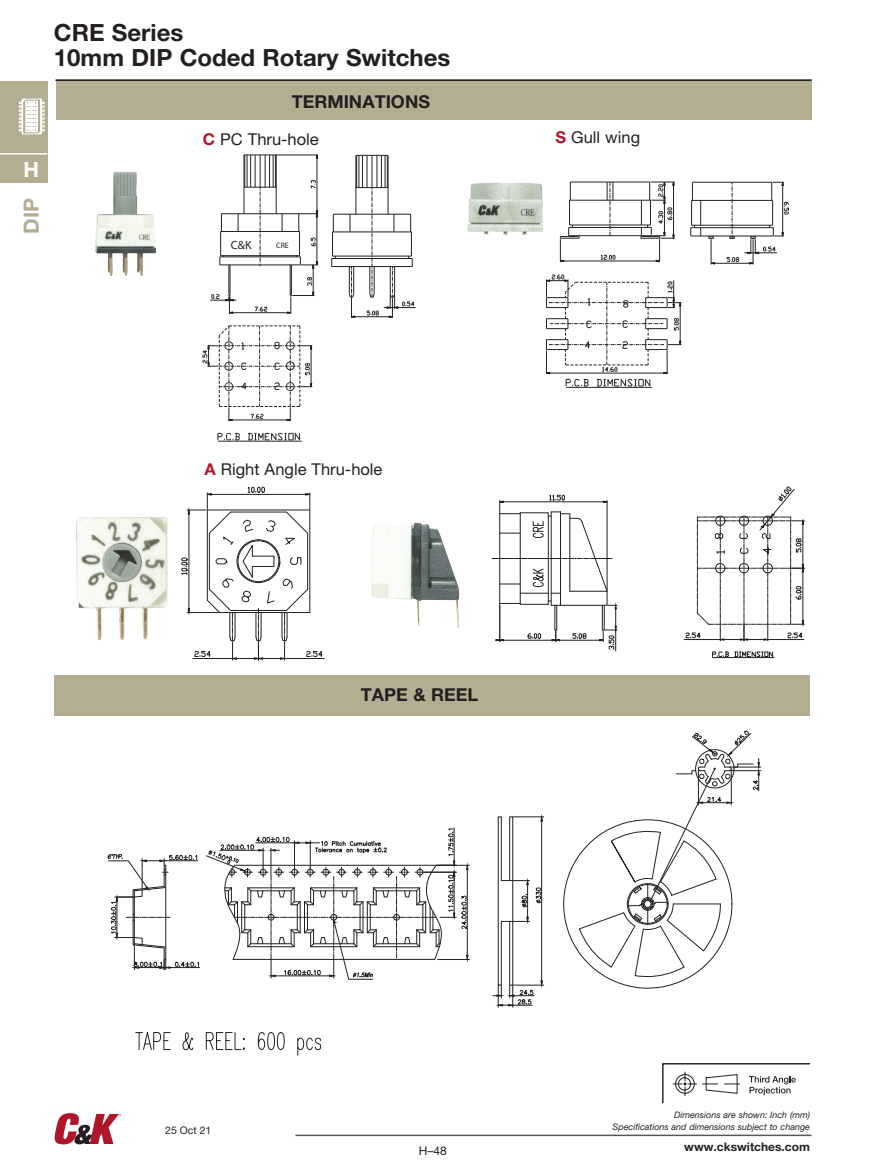
<style>
.page{position:relative;width:891px;height:1175px;background:#fff}
.page>*{position:absolute;margin:0;border:0;box-sizing:border-box;transform-origin:0 0}
.Page_head_left{font:700 23.7px "Helvetica Neue LT Std";color:#231f20}
.t1{font:700 21px "Helvetica Neue LT Std";color:#b3ad92}
.t2{font:700 21px "Helvetica Neue LT Std";color:#fff}
.Category_head_-_blk{font:700 17.85px "Helvetica Neue LT Std";color:#231f20}
.t3{font:16.35px "Helvetica Neue LT Std";color:#231f20}
.t4{font:12px "Helvetica Neue LT Std";color:#231f20}
.footer-url{font:700 11.85px "Helvetica Neue LT Std";color:#231f20}
.t5{font:11.85px "Myriad Pro";color:#222226}
.t6{font:10.5px "Helvetica Neue LT Std";color:#231f20}
.footer-dim{font:italic 8.85px/11.9px "Helvetica Neue LT Std";color:#231f20;text-align:right}
.t7{font:7.8px "Myriad Pro";color:#222226}
.s1{font-weight:700;color:#ae172b}
</style>
<div class="page">
<div style="left:0;top:81px;width:47px;height:101px;background:#b3ad92"></div>
<svg style="left:19px;top:99px;width:26px;height:35px"></svg>
<hr style="left:0;top:153px;width:47px;height:1px;background:#fff">
<svg style="left:662px;top:1063px;width:148px;height:40px"></svg>
<hr style="left:296px;top:1134px;width:516px;height:2px;background:#57585a">
<svg style="left:55px;top:1113px;width:66px;height:31px"></svg>
<div style="left:56px;top:79px;width:756px;height:40px;background:#b3ad92"></div>
<hr style="left:56px;top:80px;width:756px;height:1px;background:#231f20">
<svg style="left:220px;top:214px;width:4px;height:51px"></svg>
<hr style="left:229px;top:265px;width:1px;height:30px;background:#222226">
<hr style="left:230px;top:265px;width:1px;height:30px;background:#222226">
<svg style="left:238px;top:214px;width:1px;height:17px"></svg>
<hr style="left:244px;top:155px;width:1px;height:59px;background:#222226">
<hr style="left:245px;top:155px;width:1px;height:32px;background:#222226">
<hr style="left:247px;top:155px;width:1px;height:32px;background:#222226">
<hr style="left:250px;top:155px;width:1px;height:32px;background:#222226">
<hr style="left:255px;top:155px;width:1px;height:32px;background:#222226">
<hr style="left:260px;top:155px;width:1px;height:34px;background:#222226">
<svg style="left:260px;top:190px;width:1px;height:75px"></svg>
<hr style="left:265px;top:155px;width:1px;height:32px;background:#222226">
<hr style="left:269px;top:155px;width:1px;height:32px;background:#222226">
<hr style="left:273px;top:155px;width:1px;height:32px;background:#222226">
<hr style="left:275px;top:155px;width:1px;height:32px;background:#222226">
<hr style="left:276px;top:155px;width:1px;height:59px;background:#222226">
<hr style="left:233px;top:312px;width:55px;height:1px;background:#222226">
<hr style="left:317px;top:158px;width:1px;height:52px;background:#222226">
<hr style="left:220px;top:265px;width:80px;height:1px;background:#222226">
<hr style="left:356px;top:155px;width:32px;height:1px;background:#222226">
<hr style="left:220px;top:256px;width:80px;height:1px;background:#222226">
<hr style="left:221px;top:255px;width:79px;height:1px;background:#222226">
<svg style="left:210px;top:294px;width:26px;height:20px"></svg>
<hr style="left:221px;top:231px;width:79px;height:1px;background:#222226">
<hr style="left:356px;top:187px;width:32px;height:1px;background:#222226">
<hr style="left:221px;top:213px;width:97px;height:1px;background:#222226">
<hr style="left:333px;top:214px;width:78px;height:1px;background:#222226">
<hr style="left:244px;top:187px;width:32px;height:1px;background:#222226">
<svg style="left:311px;top:180px;width:5px;height:8px"></svg>
<hr style="left:333px;top:232px;width:78px;height:1px;background:#222226">
<svg style="left:255px;top:307px;width:13px;height:5px"></svg>
<svg style="left:282px;top:210px;width:36px;height:104px"></svg>
<hr style="left:333px;top:256px;width:78px;height:1px;background:#222226">
<hr style="left:332px;top:258px;width:80px;height:1px;background:#222226">
<hr style="left:244px;top:155px;width:74px;height:1px;background:#222226">
<hr style="left:218px;top:441px;width:84px;height:1px;background:#222226">
<hr style="left:332px;top:266px;width:80px;height:1px;background:#222226">
<svg style="left:331px;top:214px;width:5px;height:52px"></svg>
<svg style="left:350px;top:214px;width:1px;height:18px"></svg>
<hr style="left:356px;top:155px;width:1px;height:59px;background:#222226">
<hr style="left:359px;top:155px;width:1px;height:33px;background:#222226">
<hr style="left:362px;top:155px;width:1px;height:33px;background:#222226">
<hr style="left:355px;top:316px;width:34px;height:1px;background:#222226">
<hr style="left:367px;top:155px;width:1px;height:33px;background:#222226">
<hr style="left:372px;top:155px;width:1px;height:34px;background:#222226">
<hr style="left:377px;top:155px;width:1px;height:33px;background:#222226">
<hr style="left:381px;top:155px;width:1px;height:33px;background:#222226">
<hr style="left:385px;top:155px;width:1px;height:33px;background:#222226">
<svg style="left:349px;top:267px;width:6px;height:51px"></svg>
<hr style="left:387px;top:155px;width:1px;height:33px;background:#222226">
<hr style="left:388px;top:155px;width:1px;height:59px;background:#222226">
<svg style="left:367px;top:190px;width:49px;height:128px"></svg>
<svg style="left:218px;top:433px;width:22px;height:7px"></svg>
<svg style="left:248px;top:433px;width:52px;height:7px"></svg>
<svg style="left:203px;top:325px;width:109px;height:96px"></svg>
<div style="left:286px;top:362px;width:8px;height:8px;border:1px solid #222226;border-radius:50%"></div>
<div style="left:54px;top:675px;width:756px;height:40px;background:#b3ad92"></div>
<hr style="left:285px;top:658px;width:39px;height:1px;background:#231f20">
<svg style="left:181px;top:486px;width:142px;height:174px"></svg>
<div style="left:237px;top:539px;width:43px;height:44px;border:1px solid #231f20;border-radius:50%"></div>
<div style="left:238px;top:540px;width:41px;height:42px;border:1px solid #231f20;border-radius:50%"></div>
<hr style="left:170px;top:967px;width:30px;height:1px;background:#231f20">
<svg style="left:206px;top:828px;width:263px;height:151px"></svg>
<svg style="left:108px;top:854px;width:91px;height:115px"></svg>
<hr style="left:513px;top:816px;width:31px;height:1px;background:#231f20">
<hr style="left:513px;top:984px;width:31px;height:1px;background:#231f20">
<svg style="left:493px;top:814px;width:50px;height:193px"></svg>
<hr style="left:730px;top:766px;width:31px;height:1px;background:#231f20">
<hr style="left:730px;top:770px;width:31px;height:1px;background:#231f20">
<svg style="left:563px;top:730px;width:197px;height:258px"></svg>
<svg style="left:136px;top:1032px;width:35px;height:18px"></svg>
<svg style="left:183px;top:1032px;width:10px;height:18px"></svg>
<svg style="left:206px;top:1032px;width:39px;height:18px"></svg>
<svg style="left:258px;top:1032px;width:27px;height:18px"></svg>
<svg style="left:297px;top:1037px;width:24px;height:18px"></svg>
<svg style="left:607px;top:183px;width:7px;height:52px"></svg>
<hr style="left:564px;top:261px;width:92px;height:1px;background:#222226">
<svg style="left:601px;top:255px;width:15px;height:5px"></svg>
<svg style="left:563px;top:182px;width:17px;height:80px"></svg>
<hr style="left:569px;top:235px;width:82px;height:1px;background:#222226">
<hr style="left:569px;top:227px;width:82px;height:1px;background:#222226">
<hr style="left:570px;top:225px;width:80px;height:1px;background:#222226">
<hr style="left:692px;top:182px;width:80px;height:1px;background:#222226">
<hr style="left:570px;top:200px;width:80px;height:1px;background:#222226">
<hr style="left:692px;top:200px;width:81px;height:1px;background:#222226">
<hr style="left:570px;top:182px;width:80px;height:1px;background:#222226">
<svg style="left:641px;top:181px;width:34px;height:81px"></svg>
<hr style="left:692px;top:225px;width:81px;height:1px;background:#222226">
<hr style="left:691px;top:227px;width:82px;height:1px;background:#222226">
<hr style="left:566px;top:387px;width:86px;height:1px;background:#222226">
<hr style="left:691px;top:236px;width:82px;height:1px;background:#222226">
<svg style="left:690px;top:182px;width:11px;height:54px"></svg>
<svg style="left:709px;top:236px;width:6px;height:28px"></svg>
<hr style="left:714px;top:263px;width:36px;height:1px;background:#222226">
<svg style="left:727px;top:181px;width:62px;height:83px"></svg>
<svg style="left:546px;top:274px;width:135px;height:113px"></svg>
<img style="left:95px;top:172px;width:61px;height:104px">
<img style="left:467px;top:182px;width:96px;height:81px">
<hr style="left:684px;top:639px;width:36px;height:1px;background:#231f20">
<svg style="left:686px;top:486px;width:118px;height:155px"></svg>
<hr style="left:713px;top:657px;width:61px;height:1px;background:#231f20">
<svg style="left:712px;top:651px;width:61px;height:7px"></svg>
<svg style="left:492px;top:494px;width:125px;height:157px"></svg>
<img style="left:76px;top:517px;width:92px;height:124px">
<img style="left:371px;top:522px;width:89px;height:107px">
<p class="t2" style="left:24px;top:156px;width:17px">H</p>
<p class="t1" style="left:18px;top:233px;width:37px;rotate:-90deg">DIP</p>
<p class="Page_head_left" style="left:54px;top:17px;width:131px">CRE Series</p>
<p class="Page_head_left" style="left:54px;top:43px;width:398px">10mm DIP Coded Rotary Switches</p>
<p class="Category_head_-_blk" style="left:292px;top:91px;width:140px">TERMINATIONS</p>
<p class="t3" style="left:203px;top:129px;width:117px"><span class="s1">C</span> PC Thru-hole</p>
<p class="t5" style="left:231px;top:237px;width:22px">C&amp;K</p>
<p class="t7" style="left:276px;top:240px;width:14px">CRE</p>
<p class="t3" style="left:555px;top:128px;width:86px"><span class="s1">S</span> Gull wing</p>
<p class="t3" style="left:204px;top:460px;width:180px"><span class="s1">A</span> Right Angle Thru-hole</p>
<p class="Category_head_-_blk" style="left:361px;top:684px;width:119px">TAPE &amp; REEL</p>
<p class="t6" style="left:165px;top:1123px;width:48px">25 Oct 21</p>
<p class="t4" style="left:419px;top:1143px;width:30px">H–48</p>
<p class="footer-dim" style="left:613px;top:1108px;width:199px">Dimensions are shown: Inch (mm)<br>Specifications and dimensions subject to change</p>
<p class="footer-url" style="left:684px;top:1139px;width:127px">www.ckswitches.com</p>
</div>
